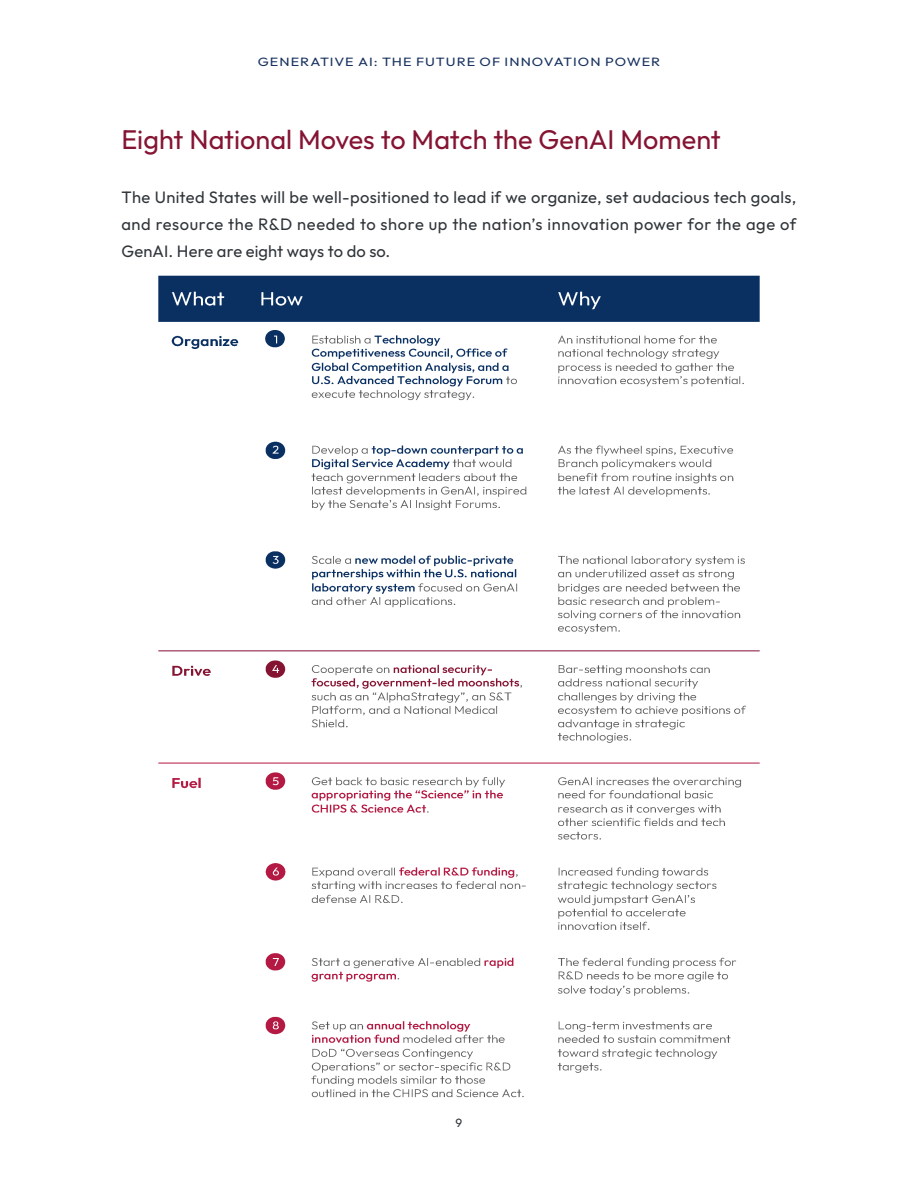
<style>
.page{position:relative;width:918px;height:1188px;background:#fff}
.page>*{position:absolute;margin:0;border:0;box-sizing:border-box;transform-origin:0 0}
.t1{font:27px "Outfit";color:#851433}
.t2{font:16.5px/27px "Outfit";letter-spacing:.015em;color:#30353a;text-align:justify}
.t3{font:12px "Outfit";letter-spacing:.065em;color:#1a3360;scale:1.2 1}
.t4{font:12px "Outfit";color:#30353a}
</style>
<div class="page">
<img style="left:158px;top:275px;width:602px;height:823px">
<p class="t3" style="left:258px;top:55px;width:337px">GENERATIVE AI: THE FUTURE OF INNOVATION POWER</p>
<p class="t1" style="left:122px;top:124px;width:601px">Eight National Moves to Match the GenAI Moment</p>
<p class="t2" style="left:122px;top:183px;width:676px">The United States will be well-positioned to lead if we organize, set audacious tech goals, and resource the R&amp;D needed to shore up the nation’s innovation power for the age of GenAI. Here are eight ways to do so.</p>
<p class="t4" style="left:456px;top:1116px;width:8px">9</p>
</div>
